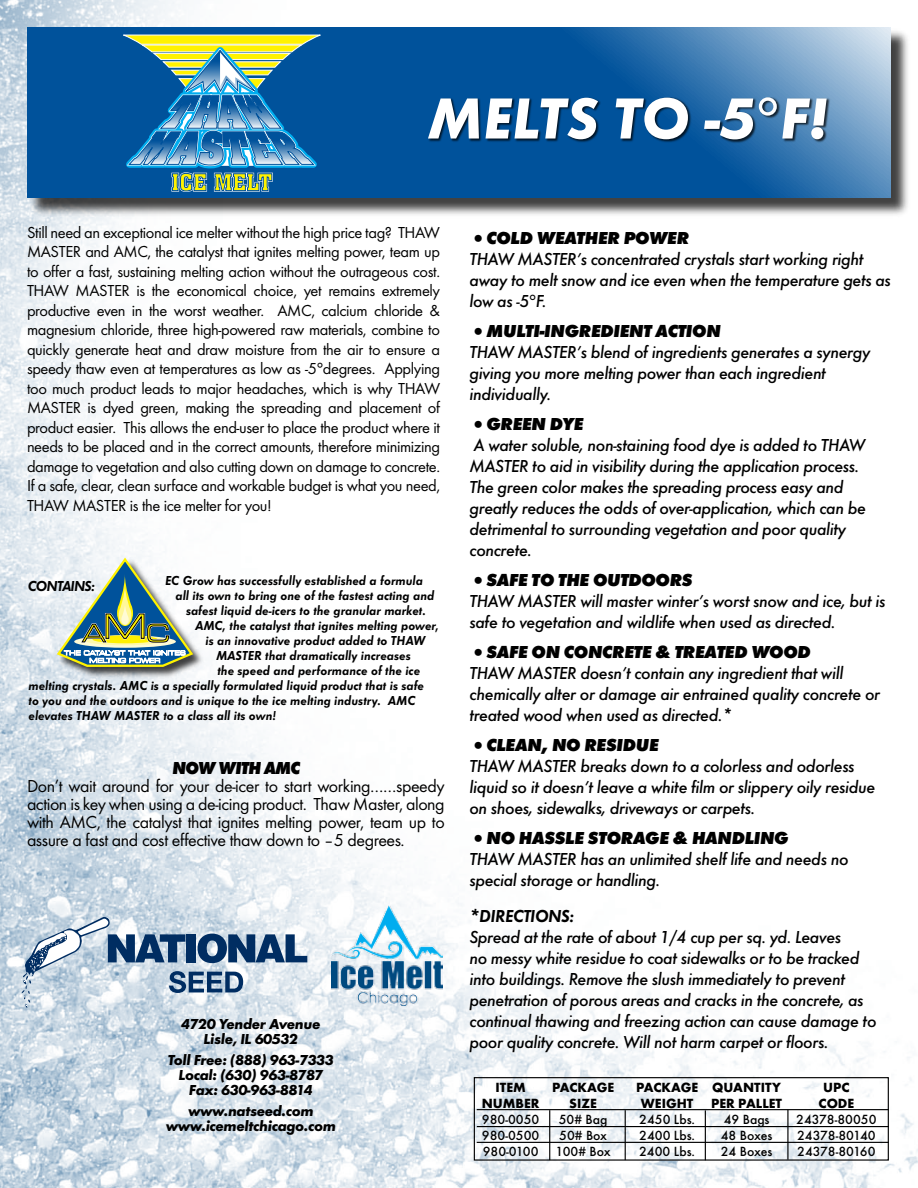
<style>
.page{position:relative;width:918px;height:1188px;background:#fff}
.page>*{position:absolute;margin:0;border:0;box-sizing:border-box;transform-origin:0 0}
.t1{font:italic 700 60px "Futura T";color:#fff}
.t2{font:italic 500 18px/21px "Futura T";letter-spacing:-.025em;color:#000}
.t3{font:18px/18px "Futura T";letter-spacing:-.025em;color:#000;text-align:justify}
.t4{font:italic 600 18px "Futura T";letter-spacing:-.025em;color:#000}
.t5{font:italic 800 18px "Futura T";letter-spacing:-.05em;color:#000;scale:.95 1}
.t6{font:16.5px/19.5px "Futura T";letter-spacing:-.025em;color:#000;text-align:justify}
.t7{font:italic 700 15px/15px "Futura T";letter-spacing:-.025em;color:#000;text-align:center}
.t8{font:italic 600 15px "Futura T";letter-spacing:-.05em;color:#000}
.t9{font:500 13.8px "Futura T";color:#000}
.t10{font:700 13.8px "Futura T";color:#000}
.t11{font:italic 600 13.5px "Futura T";color:#000}
.s1{font-weight:800;font-size:25.5px}
.s2{font-weight:800}
</style>
<div class="page">
<img style="left:0;top:0;width:918px;height:1188px">
<div style="left:28px;top:28px;width:883px;height:191px;background:#000;opacity:.75"></div>
<svg style="left:27px;top:27px;width:864px;height:171px;background:#1e66a6"></svg>
<div style="left:108px;top:31px;width:223px;height:162px;background:#00529b"></div>
<svg style="left:123px;top:34px;width:214px;height:159px"></svg>
<div style="left:56px;top:557px;width:148px;height:122px;background:#000;opacity:.75"></div>
<svg style="left:57px;top:558px;width:136px;height:109px"></svg>
<div style="left:427px;top:97px;width:403px;height:46px;background:#000;opacity:.75"></div>
<div style="left:474px;top:1077px;width:415px;height:84px;border:1px solid #000"></div>
<hr style="left:477px;top:1109px;width:412px;height:1px;background:#000">
<hr style="left:477px;top:1126px;width:412px;height:1px;background:#000">
<hr style="left:477px;top:1142px;width:412px;height:1px;background:#000">
<hr style="left:549px;top:1110px;width:1px;height:50px;background:#000">
<hr style="left:625px;top:1110px;width:1px;height:50px;background:#000">
<hr style="left:705px;top:1110px;width:1px;height:50px;background:#000">
<hr style="left:787px;top:1110px;width:2px;height:50px;background:#000">
<svg style="left:22px;top:917px;width:285px;height:91px;background:#abbcce"></svg>
<img style="left:331px;top:906px;width:112px;height:99px">
<h1 class="t1" style="left:427px;top:83px;width:403px">MELTS TO -5°F!</h1>
<p class="t6" style="left:27px;top:222px;width:415px">Still need an exceptional ice melter without the high price tag? THAW MASTER and AMC, the catalyst that ignites melting power, team up to offer a fast, sustaining melting action without the outrageous cost.<br>THAW MASTER is the economical choice, yet remains extremely productive even in the worst weather. AMC, calcium chloride &amp; magnesium chloride, three high-powered raw materials, combine to quickly generate heat and draw moisture from the air to ensure a speedy thaw even at temperatures as low as -5°degrees. Applying too much product leads to major headaches, which is why THAW MASTER is dyed green, making the spreading and placement of product easier. This allows the end-user to place the product where it needs to be placed and in the correct amounts, therefore minimizing damage to vegetation and also cutting down on damage to concrete.<br>If a safe, clear, clean surface and workable budget is what you need, THAW MASTER is the ice melter for you!</p>
<p class="t11" style="left:165px;top:573px;width:260px">EC Grow has successfully established a formula</p>
<p class="t11" style="left:176px;top:588px;width:260px">all its own to bring one of the fastest acting and</p>
<p class="t11" style="left:186px;top:603px;width:241px">safest liquid de-icers to the granular market.</p>
<p class="t11" style="left:195px;top:618px;width:246px">AMC, the catalyst that ignites melting power,</p>
<p class="t11" style="left:206px;top:633px;width:221px">is an innovative product added to THAW</p>
<p class="t11" style="left:216px;top:648px;width:196px">MASTER that dramatically increases</p>
<p class="t11" style="left:218px;top:663px;width:204px">the speed and performance of the ice</p>
<p class="t11" style="left:28px;top:678px;width:397px">melting crystals. AMC is a specially formulated liquid product that is safe</p>
<p class="t11" style="left:28px;top:693px;width:389px">to you and the outdoors and is unique to the ice melting industry. AMC</p>
<p class="t11" style="left:28px;top:708px;width:249px">elevates THAW MASTER to a class all its own!</p>
<p class="t8" style="left:28px;top:578px;width:69px">CONTAINS:</p>
<p class="t5" style="left:172px;top:757px;width:136px">NOW WITH AMC</p>
<p class="t3" style="left:27px;top:777px;width:419px">Don’t wait around for your de-icer to start working……speedy action is key when using a de-icing product. Thaw Master, along with AMC, the catalyst that ignites melting power, team up to assure a fast and cost effective thaw down to –5 degrees.</p>
<p class="t7" style="left:181px;top:1016px;width:141px">4720 Yender Avenue<br>Lisle, IL 60532</p>
<p class="t7" style="left:168px;top:1052px;width:168px">Toll Free: (888) 963-7333<br>Local: (630) 963-8787<br>Fax: 630-963-8814</p>
<p class="t7" style="left:166px;top:1103px;width:172px">www.natseed.com www.icemeltchicago.com</p>
<p class="t2" style="left:470px;top:227px;width:423px"><span class="s1">•</span><span class="s2">COLD WEATHER POWER<br></span>THAW MASTER’s concentrated crystals start working right away to melt snow and ice even when the temperature gets as low as -5°F.</p>
<p class="t2" style="left:470px;top:320px;width:402px"><span class="s1">•</span><span class="s2">MULTI-INGREDIENT ACTION<br></span>THAW MASTER’s blend of ingredients generates a synergy giving you more melting power than each ingredient individually.</p>
<p class="t2" style="left:470px;top:413px;width:398px"><span class="s1">•</span><span class="s2">GREEN DYE<br></span>A water soluble, non-staining food dye is added to THAW MASTER to aid in visibility during the application process.<br>The green color makes the spreading process easy and greatly reduces the odds of over-application, which can be detrimental to surrounding vegetation and poor quality concrete.</p>
<p class="t2" style="left:470px;top:569px;width:418px"><span class="s1">•</span><span class="s2">SAFE TO THE OUTDOORS<br></span>THAW MASTER will master winter’s worst snow and ice, but is safe to vegetation and wildlife when used as directed.</p>
<p class="t2" style="left:470px;top:641px;width:412px"><span class="s1">•</span><span class="s2">SAFE ON CONCRETE &amp; TREATED WOOD<br></span>THAW MASTER doesn’t contain any ingredient that will chemically alter or damage air entrained quality concrete or treated wood when used as directed.*</p>
<p class="t2" style="left:470px;top:734px;width:407px"><span class="s1">•</span><span class="s2">CLEAN, NO RESIDUE<br></span>THAW MASTER breaks down to a colorless and odorless liquid so it doesn’t leave a white film or slippery oily residue on shoes, sidewalks, driveways or carpets.</p>
<p class="t2" style="left:470px;top:827px;width:381px"><span class="s1">•</span><span class="s2">NO HASSLE STORAGE &amp; HANDLING<br></span>THAW MASTER has an unlimited shelf life and needs no special storage or handling.</p>
<p class="t4" style="left:470px;top:906px;width:106px">*DIRECTIONS:</p>
<p class="t2" style="left:470px;top:926px;width:409px">Spread at the rate of about 1/4 cup per sq. yd. Leaves<br>no messy white residue to coat sidewalks or to be tracked into buildings. Remove the slush immediately to prevent penetration of porous areas and cracks in the concrete, as continual thawing and freezing action can cause damage to poor quality concrete. Will not harm carpet or floors.</p>
<p class="t10" style="left:496px;top:1079px;width:32px">ITEM</p>
<p class="t10" style="left:552px;top:1079px;width:64px">PACKAGE</p>
<p class="t10" style="left:636px;top:1079px;width:146px">PACKAGE QUANTITY</p>
<p class="t10" style="left:823px;top:1079px;width:28px">UPC</p>
<p class="t10" style="left:482px;top:1095px;width:59px">NUMBER</p>
<p class="t10" style="left:569px;top:1095px;width:29px">SIZE</p>
<p class="t10" style="left:641px;top:1095px;width:54px">WEIGHT</p>
<p class="t10" style="left:711px;top:1095px;width:72px">PER PALLET</p>
<p class="t10" style="left:819px;top:1095px;width:37px">CODE</p>
<p class="t9" style="left:482px;top:1111px;width:59px">980-0050</p>
<p class="t9" style="left:559px;top:1111px;width:50px">50# Bag</p>
<p class="t9" style="left:639px;top:1111px;width:57px">2450 Lbs.</p>
<p class="t9" style="left:724px;top:1111px;width:47px">49 Bags</p>
<p class="t9" style="left:796px;top:1111px;width:82px">24378-80050</p>
<p class="t9" style="left:482px;top:1128px;width:59px">980-0500</p>
<p class="t9" style="left:559px;top:1128px;width:49px">50# Box</p>
<p class="t9" style="left:639px;top:1128px;width:57px">2400 Lbs.</p>
<p class="t9" style="left:721px;top:1128px;width:53px">48 Boxes</p>
<p class="t9" style="left:797px;top:1128px;width:80px">24378-80140</p>
<p class="t9" style="left:483px;top:1144px;width:129px">980-0100 100# Box</p>
<p class="t9" style="left:639px;top:1144px;width:57px">2400 Lbs.</p>
<p class="t9" style="left:721px;top:1144px;width:53px">24 Boxes</p>
<p class="t9" style="left:797px;top:1144px;width:80px">24378-80160</p>
</div>
